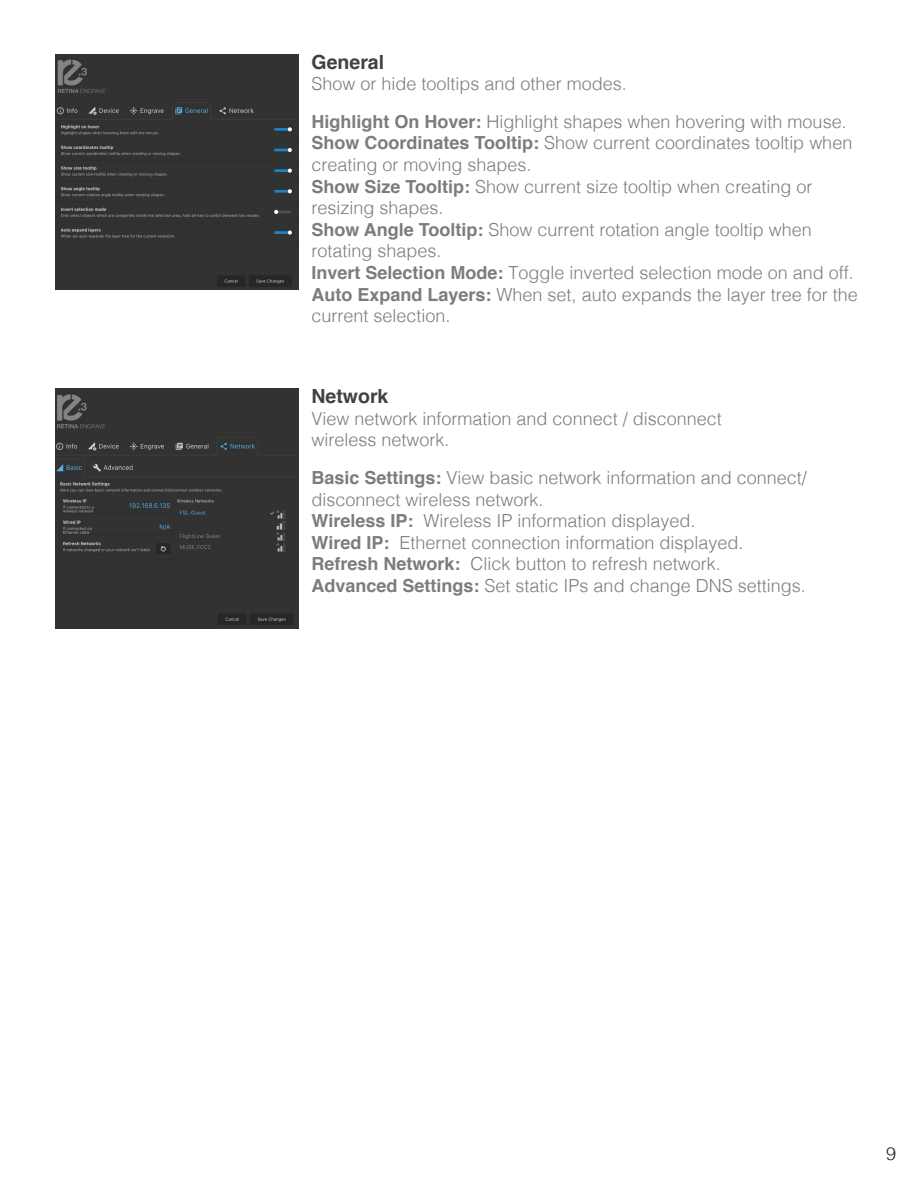
<style>
.page{position:relative;width:918px;height:1188px;background:#fff}
.page>*{position:absolute;margin:0;border:0;box-sizing:border-box;transform-origin:0 0}
.t1{font:700 19.5px "Helvetica";color:#424142}
.t2{font:300 18px/21.6px "Helvetica";color:#7c7d7b}
.t3{font:300 18px "Helvetica";color:#231f20}
.s1{font-weight:700}
</style>
<div class="page">
<img style="left:55px;top:54px;width:243px;height:236px">
<img style="left:55px;top:389px;width:243px;height:239px">
<p class="t1" style="left:312px;top:46px;width:74px">General</p>
<p class="t2" style="left:312px;top:64px;width:537px;line-height:37.5px">Show or hide tooltips and other modes.<br><span class="s1">Highlight On Hover:</span> Highlight shapes when hovering with mouse.</p>
<p class="t2" style="left:312px;top:131px;width:548px"><span class="s1">Show Coordinates Tooltip:</span> Show current coordinates tooltip when creating or moving shapes.<br><span class="s1">Show Size Tooltip:</span> Show current size tooltip when creating or resizing shapes.<br><span class="s1">Show Angle Tooltip:</span> Show current rotation angle tooltip when rotating shapes.<br><span class="s1">Invert Selection Mode:</span> Toggle inverted selection mode on and off.<br><span class="s1">Auto Expand Layers:</span> When set, auto expands the layer tree for the current selection.</p>
<p class="t1" style="left:312px;top:381px;width:78px">Network</p>
<p class="t2" style="left:312px;top:406px;width:412px">View network information and connect / disconnect wireless network.</p>
<p class="t2" style="left:312px;top:465px;width:497px"><span class="s1">Basic Settings:</span> View basic network information and connect/ disconnect wireless network.<br><span class="s1">Wireless IP:</span> Wireless IP information displayed.<br><span class="s1">Wired IP:</span> Ethernet connection information displayed.<br><span class="s1">Refresh Network:</span> Click button to refresh network.<br><span class="s1">Advanced Settings:</span> Set static IPs and change DNS settings.</p>
<p class="t3" style="left:886px;top:1139px;width:12px">9</p>
</div>
